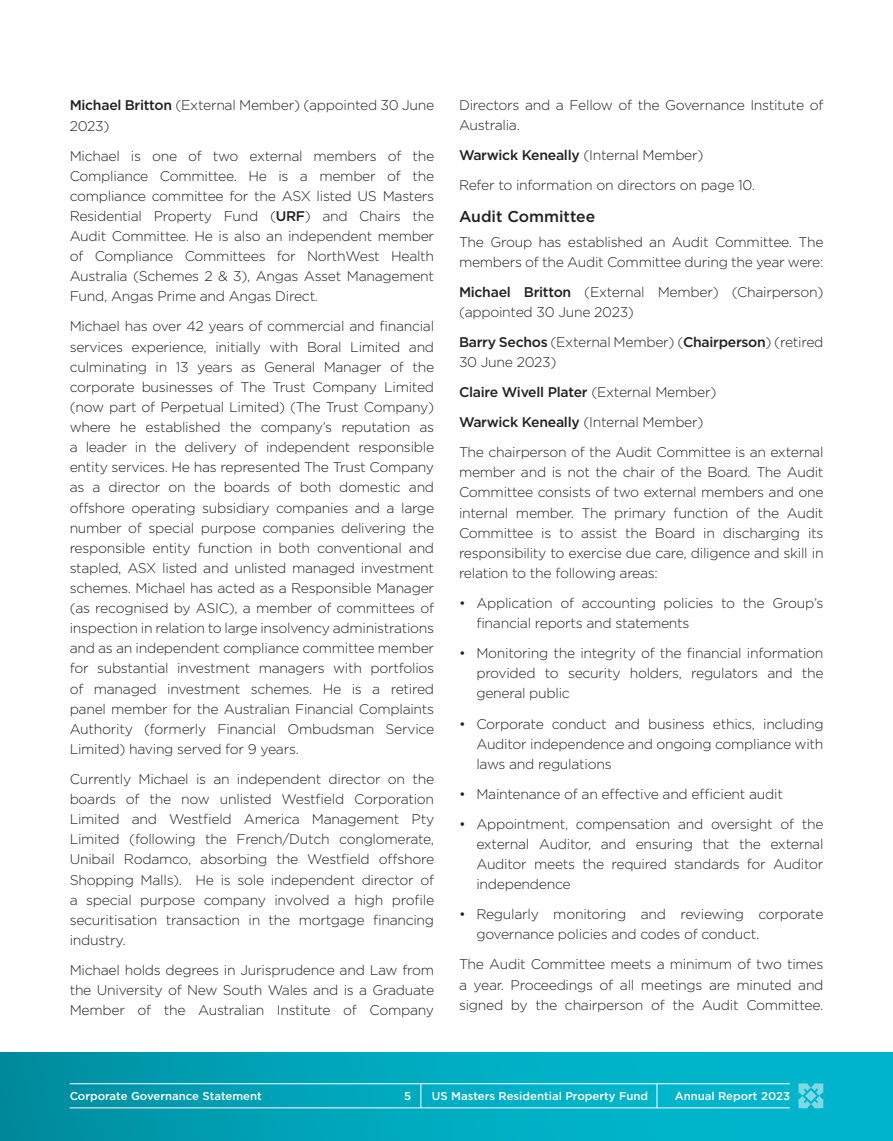
<style>
.page{position:relative;width:893px;height:1141px;background:#fff}
.page>*{position:absolute;margin:0;border:0;box-sizing:border-box;transform-origin:0 0}
._4_Sub_subhead__black{font:500 15.75px "Gotham";color:#231f20}
.Body_copy{font:300 14px/20.1px "Gotham";letter-spacing:-.02em;color:#231f20;text-align:justify}
.Body_copy-2{font:500 14px "Gotham";letter-spacing:-.02em;color:#231f20}
.t1{font:500 11.38px "Gotham";color:#fff}
.s1{font-weight:500}
.s2{font-weight:300}
</style>
<div class="page">
<div style="left:0;top:1053px;width:893px;height:88px;background:linear-gradient(to right,#0091a5,#00bed5)"></div>
<hr style="left:70px;top:1083px;width:720px;height:1px;background:#fff">
<svg style="left:657px;top:1084px;width:1px;height:23px"></svg>
<svg style="left:421px;top:1084px;width:1px;height:23px"></svg>
<hr style="left:70px;top:1107px;width:720px;height:1px;background:#fff">
<svg style="left:798px;top:1083px;width:25px;height:25px"></svg>
<p class="Body_copy" style="left:70px;top:95px;width:366px"><span class="s1">Michael Britton</span> (External Member) (appointed 30 June<br>2023)</p>
<p class="Body_copy" style="left:70px;top:145px;width:366px">Michael is one of two external members of the Compliance Committee. He is a member of the compliance committee for the ASX listed US Masters Residential Property Fund (<span class="s1">URF</span>) and Chairs the Audit Committee. He is also an independent member of Compliance Committees for NorthWest Health Australia (Schemes 2 &amp; 3), Angas Asset Management Fund, Angas Prime and Angas Direct.</p>
<p class="Body_copy" style="left:70px;top:316px;width:366px">Michael has over 42 years of commercial and financial services experience, initially with Boral Limited and culminating in 13 years as General Manager of the corporate businesses of The Trust Company Limited (now part of Perpetual Limited) (The Trust Company) where he established the company’s reputation as a leader in the delivery of independent responsible entity services. He has represented The Trust Company as a director on the boards of both domestic and offshore operating subsidiary companies and a large number of special purpose companies delivering the responsible entity function in both conventional and stapled, ASX listed and unlisted managed investment schemes. Michael has acted as a Responsible Manager (as recognised by ASIC), a member of committees of inspection in relation to large insolvency administrations and as an independent compliance committee member for substantial investment managers with portfolios of managed investment schemes. He is a retired panel member for the Australian Financial Complaints Authority (formerly Financial Ombudsman Service Limited) having served for 9 years.</p>
<p class="Body_copy" style="left:70px;top:769px;width:366px">Currently Michael is an independent director on the boards of the now unlisted Westfield Corporation Limited and Westfield America Management Pty Limited (following the French/Dutch conglomerate, Unibail Rodamco, absorbing the Westfield offshore Shopping Malls). He is sole independent director of a special purpose company involved a high profile securitisation transaction in the mortgage financing industry.</p>
<p class="Body_copy" style="left:70px;top:960px;width:366px">Michael holds degrees in Jurisprudence and Law from the University of New South Wales and is a Graduate Member of the Australian Institute of Company</p>
<p class="Body_copy" style="left:459px;top:95px;width:366px">Directors and a Fellow of the Governance Institute of<br>Australia.</p>
<p class="Body_copy" style="left:459px;top:145px;width:246px"><span class="s1">Warwick Keneally</span> (Internal Member)</p>
<p class="Body_copy" style="left:459px;top:175px;width:298px">Refer to information on directors on page 10.</p>
<p class="_4_Sub_subhead__black" style="left:459px;top:206px;width:138px">Audit Committee</p>
<p class="Body_copy" style="left:459px;top:231px;width:366px">The Group has established an Audit Committee. The members of the Audit Committee during the year were:</p>
<p class="Body_copy" style="left:459px;top:281px;width:366px"><span class="s1">Michael Britton</span> (External Member) (Chairperson) (appointed 30 June 2023)</p>
<p class="Body_copy" style="left:459px;top:332px;width:366px"><span class="s1">Barry Sechos</span> (External Member) (<span class="s1">Chairperson</span>) (retired<br>30 June 2023)</p>
<p class="Body_copy-2" style="left:459px;top:383px;width:259px">Claire Wivell Plater <span class="s2">(External Member)</span></p>
<p class="Body_copy" style="left:459px;top:412px;width:246px"><span class="s1">Warwick Keneally</span> (Internal Member)</p>
<p class="Body_copy" style="left:459px;top:442px;width:366px">The chairperson of the Audit Committee is an external member and is not the chair of the Board. The Audit Committee consists of two external members and one internal member. The primary function of the Audit Committee is to assist the Board in discharging its responsibility to exercise due care, diligence and skill in relation to the following areas:</p>
<p class="Body_copy" style="left:476px;top:593px;width:349px;text-indent:-17px">• Application of accounting policies to the Group’s financial reports and statements</p>
<p class="Body_copy" style="left:476px;top:643px;width:349px;text-indent:-17px">• Monitoring the integrity of the financial information provided to security holders, regulators and the general public</p>
<p class="Body_copy" style="left:476px;top:713px;width:349px;text-indent:-17px">• Corporate conduct and business ethics, including Auditor independence and ongoing compliance with laws and regulations</p>
<p class="Body_copy" style="left:459px;top:783px;width:325px">• Maintenance of an effective and efficient audit</p>
<p class="Body_copy" style="left:476px;top:813px;width:349px;text-indent:-17px">• Appointment, compensation and oversight of the external Auditor, and ensuring that the external Auditor meets the required standards for Auditor independence</p>
<p class="Body_copy" style="left:476px;top:904px;width:349px;text-indent:-17px">• Regularly monitoring and reviewing corporate governance policies and codes of conduct.</p>
<p class="Body_copy" style="left:459px;top:954px;width:366px">The Audit Committee meets a minimum of two times a year. Proceedings of all meetings are minuted and signed by the chairperson of the Audit Committee.</p>
<p class="t1" style="left:70px;top:1088px;width:194px">Corporate Governance Statement</p>
<p class="t1" style="left:404px;top:1088px;width:9px">5</p>
<p class="t1" style="left:432px;top:1088px;width:218px">US Masters Residential Property Fund</p>
<p class="t1" style="left:675px;top:1088px;width:117px">Annual Report 2023</p>
</div>
